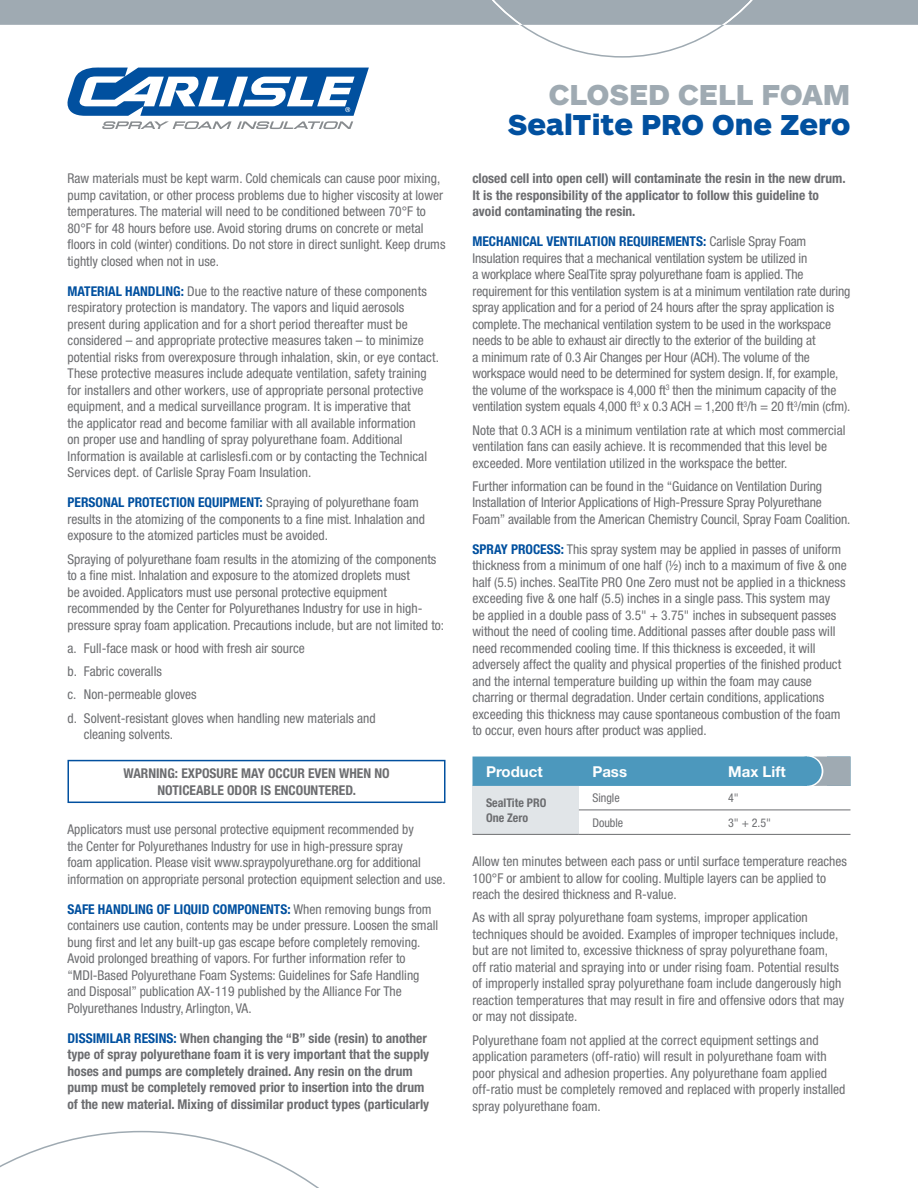
<style>
.page{position:relative;width:918px;height:1188px;background:#fff}
.page>*{position:absolute;margin:0;border:0;box-sizing:border-box;transform-origin:0 0}
.t1{font:900 30px "ARS Maquette";color:#01509f}
.t2{font:900 30px "ARS Maquette";color:#9faab2}
.t3{font:700 15px "Helvetica Neue";color:#fff}
.t4{font:condensed 13.5px/16.5px "Helvetica Neue";color:#6c6d70}
.t5{font:700 condensed 13.5px/16.5px "Helvetica Neue";color:#6c6d70}
.t6{font:condensed 12px "Helvetica Neue";color:#6c6d70}
.t7{font:700 condensed 12px/14.4px "Helvetica Neue";color:#6c6d70}
.s1{font-weight:700;color:#01509f}
.s2{color:#01509f}
</style>
<div class="page">
<svg style="left:68px;top:68px;width:301px;height:61px"></svg>
<svg style="left:0;top:1131px;width:319px;height:57px"></svg>
<svg style="left:0;top:0;width:918px;height:58px"></svg>
<div style="left:472px;top:785px;width:107px;height:49px;background:#e1e5e8"></div>
<hr style="left:579px;top:810px;width:272px;height:1px;background:#6c6d70">
<hr style="left:579px;top:834px;width:272px;height:1px;background:#6c6d70">
<hr style="left:472px;top:834px;width:107px;height:1px;background:#6c6d70">
<svg style="left:807px;top:756px;width:20px;height:1px"></svg>
<svg style="left:472px;top:757px;width:379px;height:29px;background:#549abc"></svg>
<div style="left:68px;top:760px;width:378px;height:43px;border:2px solid #01509f"></div>
<p class="t4" style="left:68px;top:172px;width:380px">Raw materials must be kept warm. Cold chemicals can cause poor mixing, pump cavitation, or other process problems due to higher viscosity at lower temperatures. The material will need to be conditioned between 70°F to 80°F for 48 hours before use. Avoid storing drums on concrete or metal floors in cold (winter) conditions. Do not store in direct sunlight. Keep drums tightly closed when not in use.</p>
<p class="t4" style="left:68px;top:284px;width:373px"><span class="s1">MATERIAL HANDLING:</span> Due to the reactive nature of these components respiratory protection is mandatory. The vapors and liquid aerosols present during application and for a short period thereafter must be considered – and appropriate protective measures taken – to minimize potential risks from overexposure through inhalation, skin, or eye contact.<br>These protective measures include adequate ventilation, safety training for installers and other workers, use of appropriate personal protective equipment, and a medical surveillance program. It is imperative that<br>the applicator read and become familiar with all available information<br>on proper use and handling of spray polyurethane foam. Additional Information is available at carlislesfi.com or by contacting the Technical Services dept. of Carlisle Spray Foam Insulation.</p>
<p class="t4" style="left:68px;top:496px;width:359px"><span class="s1">PERSONAL PROTECTION EQUIPMENT:</span> Spraying of polyurethane foam results in the atomizing of the components to a fine mist. Inhalation and exposure to the atomized particles must be avoided.</p>
<p class="t4" style="left:68px;top:552px;width:378px">Spraying of polyurethane foam results in the atomizing of the components to a fine mist. Inhalation and exposure to the atomized droplets must<br>be avoided. Applicators must use personal protective equipment recommended by the Center for Polyurethanes Industry for use in high&shy;pressure spray foam application. Precautions include, but are not limited to:</p>
<p class="t4" style="left:68px;top:638px;width:310px;line-height:23.2px">a. Full-face mask or hood with fresh air source<br>b. Fabric coveralls<br>c. Non-permeable gloves<br>d. Solvent-resistant gloves when handling new materials and</p>
<p class="t4" style="left:84px;top:727px;width:91px">cleaning solvents.</p>
<p class="t5" style="left:123px;top:766px;width:268px;line-height:17.2px;text-align:center">WARNING: EXPOSURE MAY OCCUR EVEN WHEN NO<br>NOTICEABLE ODOR IS ENCOUNTERED.</p>
<p class="t4" style="left:68px;top:822px;width:380px">Applicators must use personal protective equipment recommended by<br>the Center for Polyurethanes Industry for use in high-pressure spray<br>foam application. Please visit www.spraypolyurethane.org for additional information on appropriate personal protection equipment selection and use.</p>
<p class="t4" style="left:68px;top:902px;width:372px"><span class="s1">SAFE HANDLING OF LIQUID COMPONENTS:</span> When removing bungs from containers use caution, contents may be under pressure. Loosen the small bung first and let any built-up gas escape before completely removing.<br>Avoid prolonged breathing of vapors. For further information refer to “MDI-Based Polyurethane Foam Systems: Guidelines for Safe Handling and Disposal” publication AX-119 published by the Alliance For The Polyurethanes Industry, Arlington, VA.</p>
<p class="t5" style="left:68px;top:1031px;width:363px"><span class="s2">DISSIMILAR RESINS:</span> When changing the “B” side (resin) to another type of spray polyurethane foam it is very important that the supply hoses and pumps are completely drained. Any resin on the drum pump must be completely removed prior to insertion into the drum of the new material. Mixing of dissimilar product types (particularly</p>
<h1 class="t2" style="left:549px;top:83px;width:303px">CLOSED CELL FOAM</h1>
<h1 class="t1" style="left:508px;top:113px;width:344px">SealTite PRO One Zero</h1>
<p class="t5" style="left:472px;top:171px;width:375px">closed cell into open cell) will contaminate the resin in the new drum.<br>It is the responsibility of the applicator to follow this guideline to avoid contaminating the resin.</p>
<p class="t4" style="left:472px;top:234px;width:380px"><span class="s1">MECHANICAL VENTILATION REQUIREMENTS:</span> Carlisle Spray Foam Insulation requires that a mechanical ventilation system be utilized in<br>a workplace where SealTite spray polyurethane foam is applied. The requirement for this ventilation system is at a minimum ventilation rate during spray application and for a period of 24 hours after the spray application is complete. The mechanical ventilation system to be used in the workspace needs to be able to exhaust air directly to the exterior of the building at<br>a minimum rate of 0.3 Air Changes per Hour (ACH). The volume of the workspace would need to be determined for system design. If, for example, the volume of the workspace is 4,000 ft<sup>3</sup> then the minimum capacity of the ventilation system equals 4,000 ft<sup>3</sup> x 0.3 ACH = 1,200 ft<sup>3</sup>/h = 20 ft<sup>3</sup>/min (cfm).</p>
<p class="t4" style="left:473px;top:423px;width:374px">Note that 0.3 ACH is a minimum ventilation rate at which most commercial ventilation fans can easily achieve. It is recommended that this level be exceeded. More ventilation utilized in the workspace the better.</p>
<p class="t4" style="left:473px;top:479px;width:379px">Further information can be found in the “Guidance on Ventilation During<br>Installation of Interior Applications of High-Pressure Spray Polyurethane<br>Foam” available from the American Chemistry Council, Spray Foam Coalition.</p>
<p class="t4" style="left:473px;top:542px;width:376px"><span class="s1">SPRAY PROCESS:</span> This spray system may be applied in passes of uniform thickness from a minimum of one half (½) inch to a maximum of five &amp; one half (5.5) inches. SealTite PRO One Zero must not be applied in a thickness exceeding five &amp; one half (5.5) inches in a single pass. This system may<br>be applied in a double pass of 3.5" + 3.75" inches in subsequent passes without the need of cooling time. Additional passes after double pass will need recommended cooling time. If this thickness is exceeded, it will adversely affect the quality and physical properties of the finished product and the internal temperature building up within the foam may cause charring or thermal degradation. Under certain conditions, applications exceeding this thickness may cause spontaneous combustion of the foam to occur, even hours after product was applied.</p>
<p class="t3" style="left:486px;top:766px;width:58px">Product</p>
<p class="t3" style="left:592px;top:766px;width:36px">Pass</p>
<p class="t3" style="left:728px;top:766px;width:59px">Max Lift</p>
<p class="t7" style="left:486px;top:797px;width:62px">SealTite PRO<br>One Zero</p>
<p class="t6" style="left:592px;top:794px;width:29px">Single</p>
<p class="t6" style="left:728px;top:794px;width:12px">4"</p>
<p class="t6" style="left:592px;top:818px;width:32px">Double</p>
<p class="t6" style="left:728px;top:818px;width:44px">3" + 2.5"</p>
<p class="t4" style="left:472px;top:854px;width:376px">Allow ten minutes between each pass or until surface temperature reaches<br>100°F or ambient to allow for cooling. Multiple layers can be applied to reach the desired thickness and R-value.</p>
<p class="t4" style="left:472px;top:910px;width:373px">As with all spray polyurethane foam systems, improper application techniques should be avoided. Examples of improper techniques include, but are not limited to, excessive thickness of spray polyurethane foam, off ratio material and spraying into or under rising foam. Potential results of improperly installed spray polyurethane foam include dangerously high reaction temperatures that may result in fire and offensive odors that may or may not dissipate.</p>
<p class="t4" style="left:472px;top:1033px;width:374px">Polyurethane foam not applied at the correct equipment settings and application parameters (off-ratio) will result in polyurethane foam with poor physical and adhesion properties. Any polyurethane foam applied off-ratio must be completely removed and replaced with properly installed spray polyurethane foam.</p>
</div>
